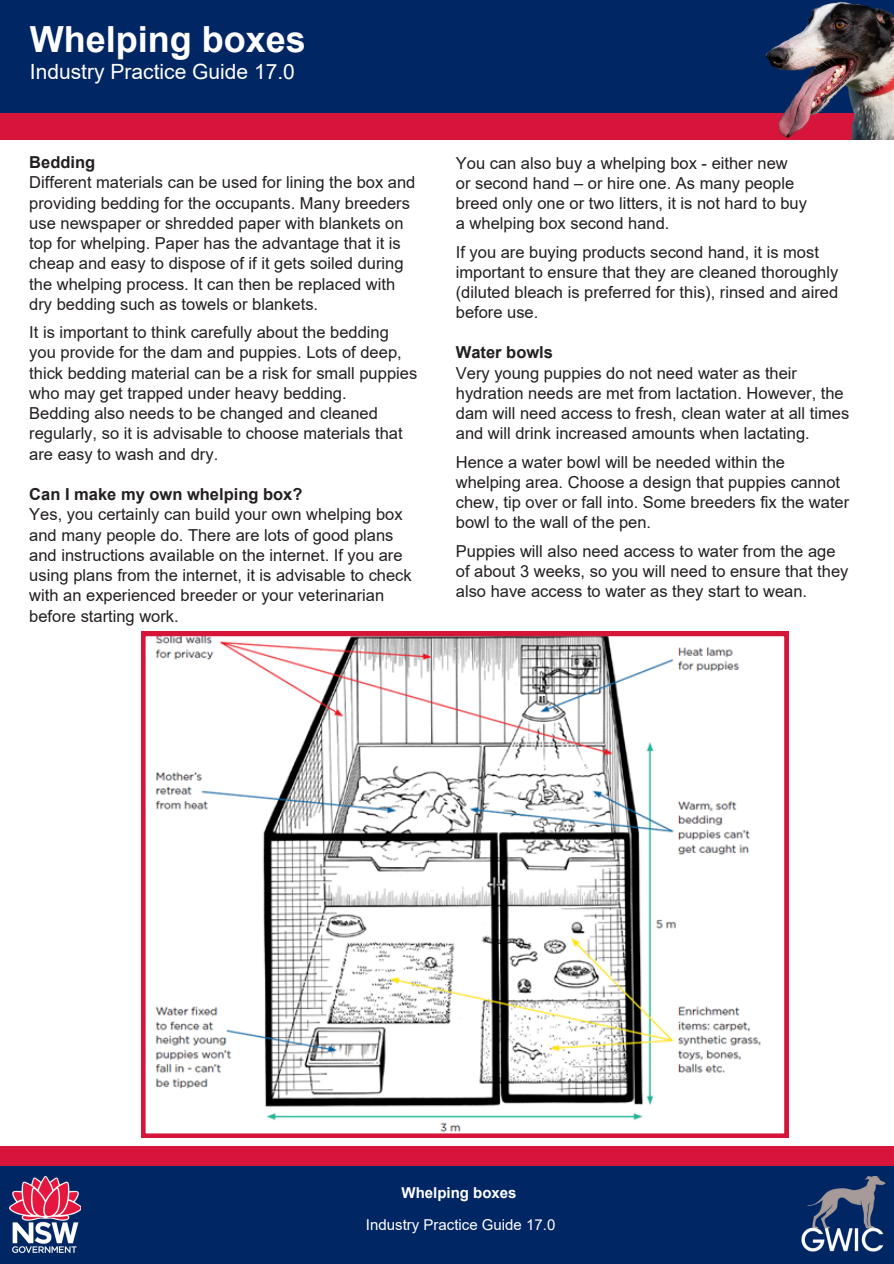
<style>
.page{position:relative;width:894px;height:1264px;background:#fff}
.page>*{position:absolute;margin:0;border:0;box-sizing:border-box;transform-origin:0 0}
.t1{font:700 36px "Arial";color:#fff}
.t2{font:21px "Arial";color:#fff}
.t3{font:16.5px/20.2px "Arial";color:#231f20}
.t4{font:700 16.5px "Arial";color:#231f20}
.t5{font:15px "Arial";color:#fff}
.t6{font:700 15px "Arial";color:#fff}
</style>
<div class="page">
<svg style="left:141px;top:631px;width:647px;height:506px"></svg>
<div style="left:0;top:0;width:893px;height:113px;background:#002664"></div>
<div style="left:0;top:113px;width:893px;height:26px;background:#d7153a"></div>
<img style="left:765px;top:2px;width:128px;height:137px">
<div style="left:0;top:1146px;width:893px;height:113px;background:#d7153a"></div>
<div style="left:0;top:1166px;width:893px;height:97px;background:#002664"></div>
<img style="left:10px;top:1176px;width:71px;height:76px">
<img style="left:801px;top:1176px;width:84px;height:75px">
<p class="t1" style="left:30px;top:19px;width:277px">Whelping boxes</p>
<p class="t2" style="left:30px;top:60px;width:266px">Industry Practice Guide 17.0</p>
<p class="t4" style="left:29px;top:153px;width:67px">Bedding</p>
<h1 class="t3" style="left:29px;top:172px;width:387px">Different materials can be used for lining the box and providing bedding for the occupants. Many breeders use newspaper or shredded paper with blankets on top for whelping. Paper has the advantage that it is cheap and easy to dispose of if it gets soiled during the whelping process. It can then be replaced with dry bedding such as towels or blankets.</h1>
<p class="t3" style="left:29px;top:322px;width:361px">It is important to think carefully about the bedding</p>
<p class="t3" style="left:29px;top:342px;width:389px">you provide for the dam and puppies. Lots of deep, thick bedding material can be a risk for small puppies who may get trapped under heavy bedding.</p>
<p class="t3" style="left:29px;top:403px;width:350px">Bedding also needs to be changed and cleaned</p>
<p class="t3" style="left:29px;top:423px;width:374px">regularly, so it is advisable to choose materials that</p>
<p class="t3" style="left:29px;top:444px;width:190px">are easy to wash and dry.</p>
<p class="t4" style="left:29px;top:485px;width:275px">Can I make my own whelping box?</p>
<p class="t3" style="left:29px;top:504px;width:384px">Yes, you certainly can build your own whelping box and many people do. There are lots of good plans and instructions available on the internet. If you are using plans from the internet, it is advisable to check with an experienced breeder or your veterinarian before starting work.</p>
<p class="t3" style="left:455px;top:153px;width:333px">You can also buy a whelping box - either new</p>
<p class="t3" style="left:455px;top:173px;width:340px">or second hand – or hire one. As many people</p>
<p class="t3" style="left:455px;top:193px;width:352px">breed only one or two litters, it is not hard to buy</p>
<p class="t3" style="left:455px;top:213px;width:215px">a whelping box second hand.</p>
<p class="t3" style="left:455px;top:242px;width:384px">If you are buying products second hand, it is most important to ensure that they are cleaned thoroughly (diluted bleach is preferred for this), rinsed and aired before use.</p>
<p class="t4" style="left:455px;top:343px;width:99px">Water bowls</p>
<p class="t3" style="left:455px;top:363px;width:395px">Very young puppies do not need water as their hydration needs are met from lactation. However, the dam will need access to fresh, clean water at all times and will drink increased amounts when lactating.</p>
<p class="t3" style="left:455px;top:452px;width:395px">Hence a water bowl will be needed within the whelping area. Choose a design that puppies cannot chew, tip over or fall into. Some breeders fix the water bowl to the wall of the pen.</p>
<p class="t3" style="left:455px;top:540px;width:394px">Puppies will also need access to water from the age of about 3 weeks, so you will need to ensure that they also have access to water as they start to wean.</p>
<p class="t6" style="left:401px;top:1184px;width:116px">Whelping boxes</p>
<p class="t5" style="left:366px;top:1216px;width:191px">Industry Practice Guide 17.0</p>
</div>
